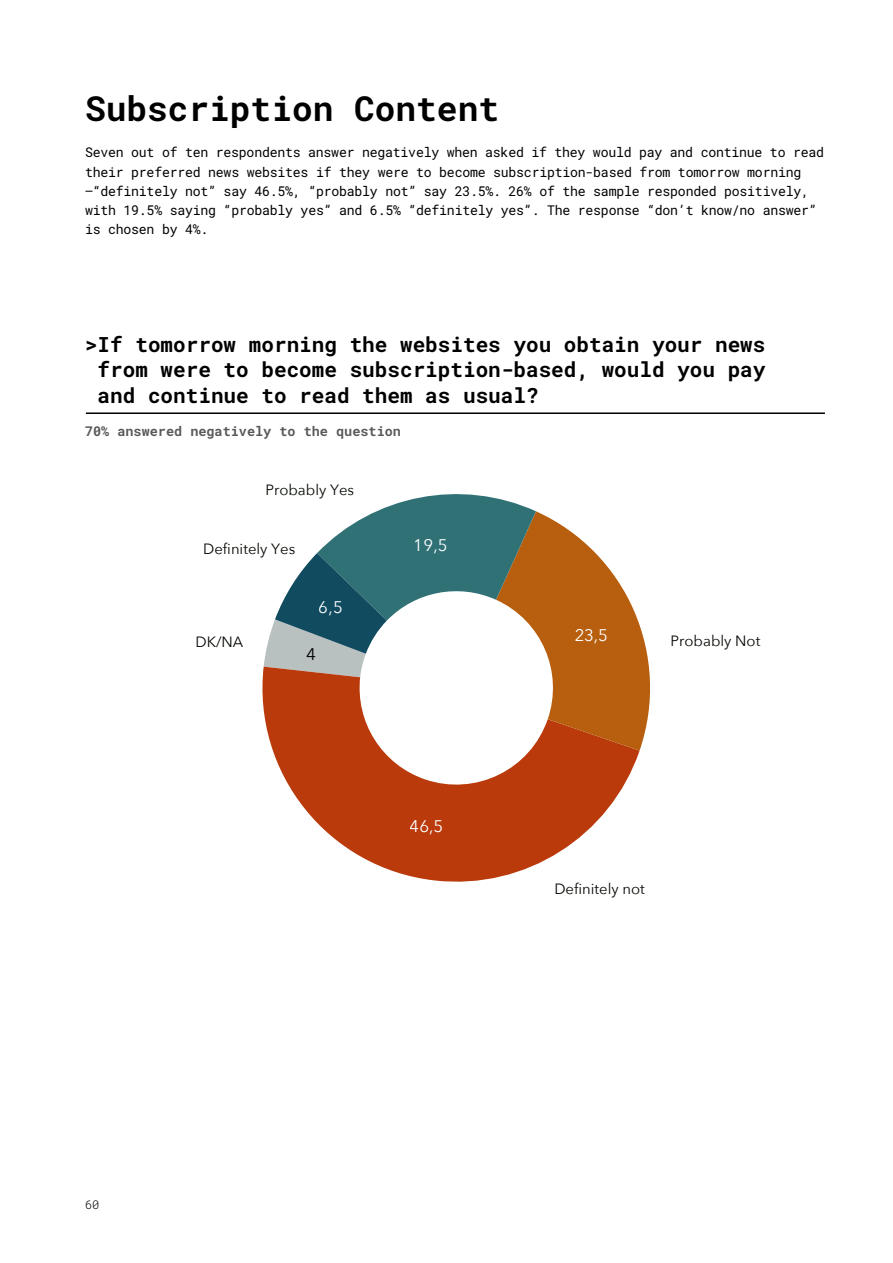
<style>
.page{position:relative;width:893px;height:1263px;background:#fff}
.page>*{position:absolute;margin:0;border:0;box-sizing:border-box;transform-origin:0 0}
.t1{font:700 34.5px "Roboto Mono";color:#000}
.t2{font:700 21px/25.5px "Roboto Mono";color:#000;text-align:justify}
.t3{font:16.8px "Avenir Next";color:#fff}
.t4{font:16.8px "Avenir Next";color:#000}
.t5{font:15.9px "Avenir Next";color:#000}
.t6{font:14.85px "Avenir Next";color:#050a02}
.t7{font:13.5px/19.2px "Roboto Mono";letter-spacing:-.02em;color:#000}
.t8{font:700 13.5px "Roboto Mono";color:#58595b}
.t9{font:300 12px "Roboto Mono";color:#000}
</style>
<div class="page">
<svg style="left:262px;top:667px;width:378px;height:215px;fill:#ba3a0b"></svg>
<svg style="left:264px;top:494px;width:386px;height:257px"></svg>
<hr style="left:86px;top:412px;width:739px;height:2px;background:#000">
<h1 class="t1" style="left:85px;top:85px;width:416px">Subscription Content</h1>
<p class="t7" style="left:85px;top:143px;width:740px">Seven out of ten respondents answer negatively when asked if they would pay and continue to read their preferred news websites if they were to become subscription-based from tomorrow morning –“definitely not” say 46.5%, “probably not” say 23.5%. 26% of the sample responded positively, with 19.5% saying “probably yes” and 6.5% “definitely yes”. The response “don’t know/no answer” is chosen by 4%.</p>
<h2 class="t2" style="left:98px;top:331px;width:669px;text-indent:-13px">&gt;If tomorrow morning the websites you obtain your news from were to become subscription-based, would you pay and continue to read them as usual?</h2>
<p class="t5" style="left:443px;top:386px;width:22px">…;</p>
<p class="t8" style="left:85px;top:422px;width:317px">70% answered negatively to the question</p>
<p class="t6" style="left:265px;top:478px;width:90px">Probably Yes</p>
<p class="t6" style="left:203px;top:536px;width:94px">Definitely Yes</p>
<p class="t6" style="left:195px;top:629px;width:49px">DK/NA</p>
<p class="t3" style="left:319px;top:593px;width:25px">6,5</p>
<p class="t4" style="left:306px;top:639px;width:11px">4</p>
<p class="t3" style="left:414px;top:531px;width:35px">19,5</p>
<p class="t3" style="left:410px;top:812px;width:35px">46,5</p>
<p class="t3" style="left:574px;top:621px;width:35px">23,5</p>
<p class="t6" style="left:671px;top:628px;width:91px">Probably Not</p>
<p class="t6" style="left:554px;top:876px;width:92px">Definitely not</p>
<p class="t9" style="left:85px;top:1197px;width:16px">60</p>
</div>
